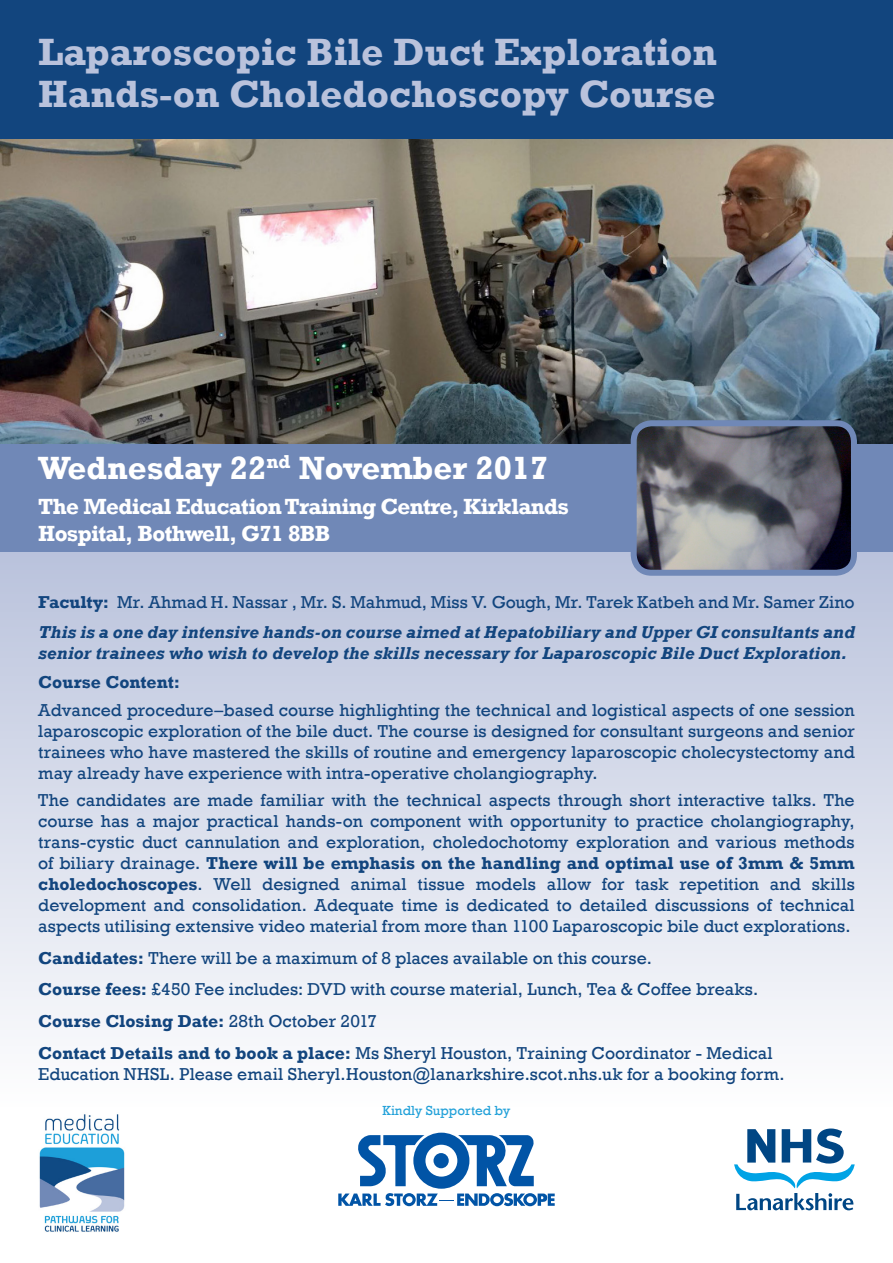
<style>
.page{position:relative;width:893px;height:1263px;background:#fff}
.page>*{position:absolute;margin:0;border:0;box-sizing:border-box;transform-origin:0 0}
.t1{font:700 39px "Rockwell";color:#b9c2dc}
.t2{font:700 33px "Rockwell";color:#fff}
.t3{font:700 22.5px/27px "Rockwell";letter-spacing:-.03em;color:#fff}
.t4{font:17.7px/21px "Rockwell";letter-spacing:.005em;color:#12457e;text-align:justify}
.t5{font:italic 700 17.7px/21px "Rockwell";letter-spacing:.005em;color:#12457e}
.t6{font:700 17.7px "Rockwell";color:#12457e}
.t7{font:13.5px "Rockwell";color:#22a1d9}
.s1{font-weight:700}
.s2{font-weight:400}
</style>
<div class="page">
<img style="left:0;top:138px;width:893px;height:306px">
<svg style="left:338px;top:1133px;width:217px;height:73px"></svg>
<img style="left:39px;top:1114px;width:86px;height:118px">
<svg style="left:734px;top:1128px;width:121px;height:82px"></svg>
<div style="left:0;top:545px;width:893px;height:562px;background:linear-gradient(to bottom,#b8c1db,#fefefe)"></div>
<div style="left:0;top:0;width:893px;height:138px;background:#12457e"></div>
<div style="left:0;top:444px;width:893px;height:108px;background:#7088b7"></div>
<img style="left:634px;top:423px;width:220px;height:150px">
<div style="left:631px;top:420px;width:226px;height:156px;border:6px solid #7088b7;border-radius:18px"></div>
<p class="t1" style="left:38px;top:28px;width:680px">Laparoscopic Bile Duct Exploration</p>
<p class="t1" style="left:38px;top:70px;width:679px">Hands-on Choledochoscopy Course</p>
<p class="t2" style="left:38px;top:448px;width:512px">Wednesday 22<sup>nd</sup> November 2017</p>
<p class="t3" style="left:38px;top:493px;width:532px">The Medical Education Training Centre, Kirklands<br>Hospital, Bothwell, G71 8BB</p>
<p class="t4" style="left:38px;top:592px;width:818px"><span class="s1">Faculty:</span> Mr. Ahmad H. Nassar , Mr. S. Mahmud, Miss V. Gough, Mr. Tarek Katbeh and Mr. Samer Zino</p>
<p class="t5" style="left:38px;top:622px;width:818px">This is a one day intensive hands-on course aimed at Hepatobiliary and Upper GI consultants and senior trainees who wish to develop the skills necessary for Laparoscopic Bile Duct Exploration.</p>
<p class="t6" style="left:38px;top:672px;width:143px">Course Content:</p>
<p class="t4" style="left:38px;top:699px;width:818px">Advanced procedure–based course highlighting the technical and logistical aspects of one session laparoscopic exploration of the bile duct. The course is designed for consultant surgeons and senior trainees who have mastered the skills of routine and emergency laparoscopic cholecystectomy and may already have experience with intra-operative cholangiography.</p>
<p class="t4" style="left:38px;top:790px;width:818px">The candidates are made familiar with the technical aspects through short interactive talks. The course has a major practical hands-on component with opportunity to practice cholangiography, trans-cystic duct cannulation and exploration, choledochotomy exploration and various methods of biliary drainage. <span class="s1">There will be emphasis on the handling and optimal use of 3mm &amp; 5mm choledochoscopes</span>. Well designed animal tissue models allow for task repetition and skills development and consolidation. Adequate time is dedicated to detailed discussions of technical aspects utilising extensive video material from more than 1100 Laparoscopic bile duct explorations.</p>
<p class="t4" style="left:38px;top:947px;width:615px"><span class="s1">Candidates:</span> There will be a maximum of 8 places available on this course.</p>
<p class="t4" style="left:38px;top:979px;width:721px"><span class="s1">Course fees:</span> £450 Fee includes: DVD with course material, Lunch, Tea &amp; Coffee breaks.</p>
<p class="t6" style="left:38px;top:1010px;width:340px">Course Closing Date: <span class="s2">28th October 2017</span></p>
<p class="t4" style="left:38px;top:1042px;width:736px"><span class="s1">Contact Details and to book a place:</span> Ms Sheryl Houston, Training Coordinator - Medical</p>
<p class="t4" style="left:38px;top:1063px;width:748px">Education NHSL. Please email Sheryl.Houston@lanarkshire.scot.nhs.uk for a booking form.</p>
<p class="t7" style="left:383px;top:1103px;width:129px">Kindly Supported by</p>
</div>
